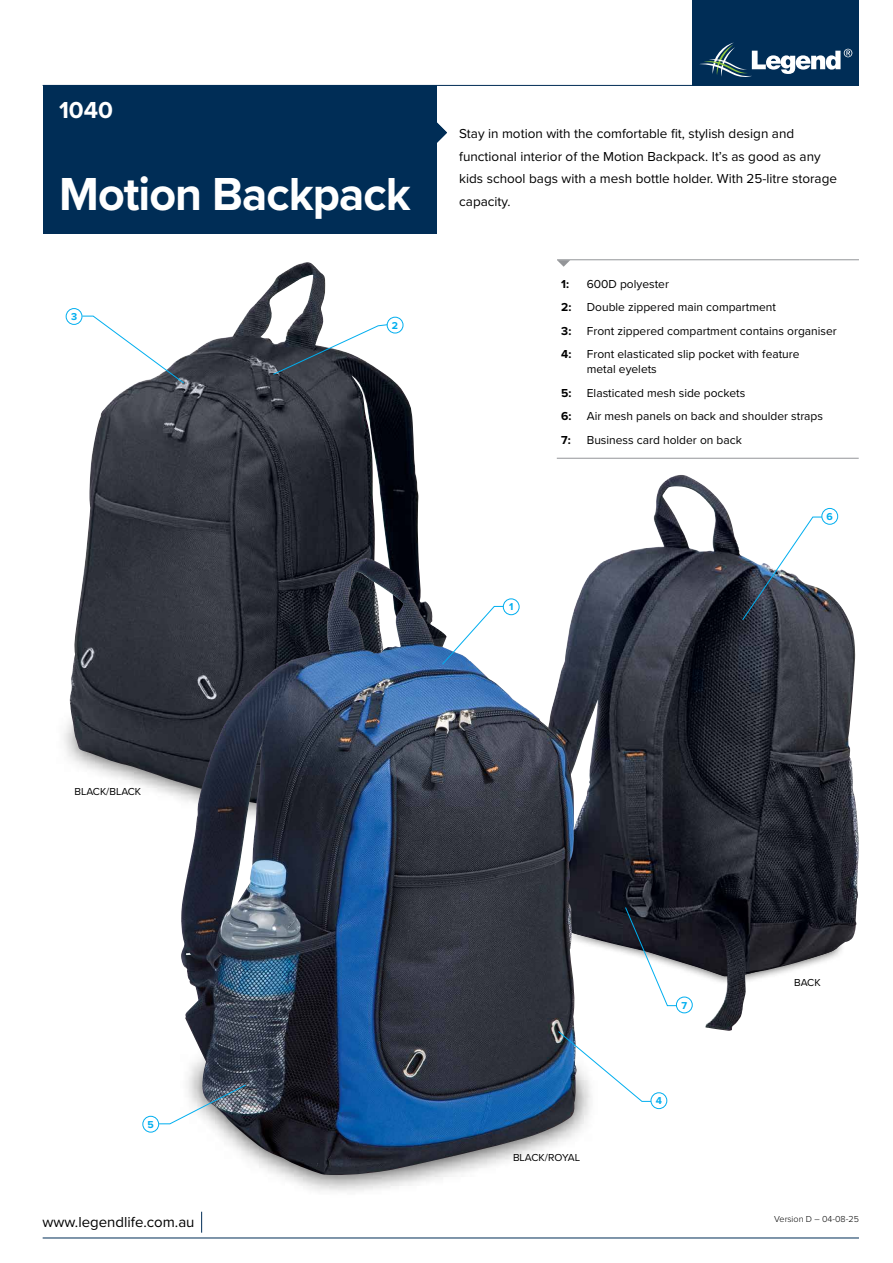
<style>
.page{position:relative;width:893px;height:1263px;background:#fff}
.page>*{position:absolute;margin:0;border:0;box-sizing:border-box;transform-origin:0 0}
.t1{font:700 48px "Proxima Nova";letter-spacing:-.02em;color:#fff}
.t2{font:700 24px "Proxima Nova";color:#fff}
.t3{font:15px "Proxima Nova";color:#000}
.t4{font:13.5px/22.5px "Proxima Nova";color:#000}
.t5{font:12px/15px "Proxima Nova";color:#000}
.t6{font:700 12px "Proxima Nova";color:#000}
.t7{font:10.5px "Proxima Nova";color:#000}
.t8{font:700 10.35px "Proxima Nova";color:#00aeef}
.t9{font:300 9px "Proxima Nova";color:#000}
</style>
<div class="page">
<img style="left:578px;top:475px;width:281px;height:556px">
<img style="left:69px;top:262px;width:350px;height:536px">
<svg style="left:285px;top:1177px;width:158px;height:14px"></svg>
<img style="left:180px;top:561px;width:398px;height:616px">
<div style="left:693px;top:0;width:166px;height:86px;background:#002d56"></div>
<hr style="left:557px;top:259px;width:302px;height:1px;background:#939598">
<hr style="left:43px;top:85px;width:816px;height:1px;background:#002d56">
<hr style="left:43px;top:1237px;width:816px;height:1px;background:#002d56">
<hr style="left:557px;top:458px;width:302px;height:1px;background:#939598">
<svg style="left:201px;top:1212px;width:1px;height:21px"></svg>
<svg style="left:557px;top:260px;width:13px;height:7px"></svg>
<svg style="left:436px;top:122px;width:11px;height:21px"></svg>
<div style="left:43px;top:85px;width:393px;height:149px;background:#002d56"></div>
<div style="left:142px;top:1116px;width:17px;height:16px;border:1px solid #00aeef;border-radius:50%"></div>
<div style="left:66px;top:308px;width:16px;height:17px;border:1px solid #00aeef;border-radius:50%"></div>
<svg style="left:82px;top:315px;width:103px;height:69px"></svg>
<div style="left:821px;top:508px;width:17px;height:17px;border:1px solid #00aeef;border-radius:50%"></div>
<svg style="left:742px;top:516px;width:81px;height:105px"></svg>
<div style="left:676px;top:997px;width:17px;height:16px;border:1px solid #00aeef;border-radius:50%"></div>
<svg style="left:571px;top:906px;width:267px;height:100px"></svg>
<div style="left:651px;top:1092px;width:16px;height:17px;border:1px solid #00aeef;border-radius:50%"></div>
<svg style="left:158px;top:1030px;width:494px;height:143px"></svg>
<div style="left:387px;top:317px;width:16px;height:16px;border:1px solid #00aeef;border-radius:50%"></div>
<svg style="left:272px;top:324px;width:116px;height:51px"></svg>
<div style="left:503px;top:598px;width:16px;height:17px;border:1px solid #00aeef;border-radius:50%"></div>
<svg style="left:441px;top:606px;width:63px;height:59px"></svg>
<svg style="left:699px;top:43px;width:153px;height:34px"></svg>
<h2 class="t2" style="left:59px;top:92px;width:55px">1040</h2>
<h1 class="t1" style="left:59px;top:158px;width:353px">Motion Backpack</h1>
<p class="t8" style="left:71px;top:309px;width:8px">3</p>
<p class="t8" style="left:392px;top:318px;width:8px">2</p>
<p class="t4" style="left:459px;top:122px;width:379px">Stay in motion with the comfortable fit, stylish design and functional interior of the Motion Backpack. It’s as good as any kids school bags with a mesh bottle holder. With 25-litre storage capacity.</p>
<p class="t6" style="left:561px;top:275px;width:9px">1:</p>
<p class="t5" style="left:587px;top:276px;width:84px">600D polyester</p>
<p class="t6" style="left:561px;top:298px;width:12px">2:</p>
<p class="t5" style="left:587px;top:299px;width:191px">Double zippered main compartment</p>
<p class="t6" style="left:561px;top:322px;width:12px">3:</p>
<p class="t5" style="left:587px;top:323px;width:252px">Front zippered compartment contains organiser</p>
<p class="t6" style="left:561px;top:345px;width:12px">4:</p>
<p class="t5" style="left:587px;top:346px;width:214px">Front elasticated slip pocket with feature metal eyelets</p>
<p class="t6" style="left:561px;top:384px;width:12px">5:</p>
<p class="t5" style="left:587px;top:385px;width:160px">Elasticated mesh side pockets</p>
<p class="t6" style="left:561px;top:407px;width:12px">6:</p>
<p class="t5" style="left:587px;top:408px;width:238px">Air mesh panels on back and shoulder straps</p>
<p class="t6" style="left:561px;top:431px;width:11px">7:</p>
<p class="t5" style="left:587px;top:432px;width:157px">Business card holder on back</p>
<p class="t8" style="left:509px;top:599px;width:6px">1</p>
<p class="t8" style="left:827px;top:509px;width:8px">6</p>
<p class="t7" style="left:74px;top:784px;width:68px">BLACK/BLACK</p>
<p class="t8" style="left:148px;top:1117px;width:8px">5</p>
<p class="t7" style="left:513px;top:1149px;width:69px">BLACK/ROYAL</p>
<p class="t8" style="left:681px;top:997px;width:7px">7</p>
<p class="t8" style="left:656px;top:1093px;width:8px">4</p>
<p class="t7" style="left:794px;top:975px;width:28px">BACK</p>
<p class="t3" style="left:43px;top:1210px;width:154px">www.legendlife.com.au</p>
<p class="t9" style="left:774px;top:1212px;width:86px">Version D – 04-08-25</p>
</div>
